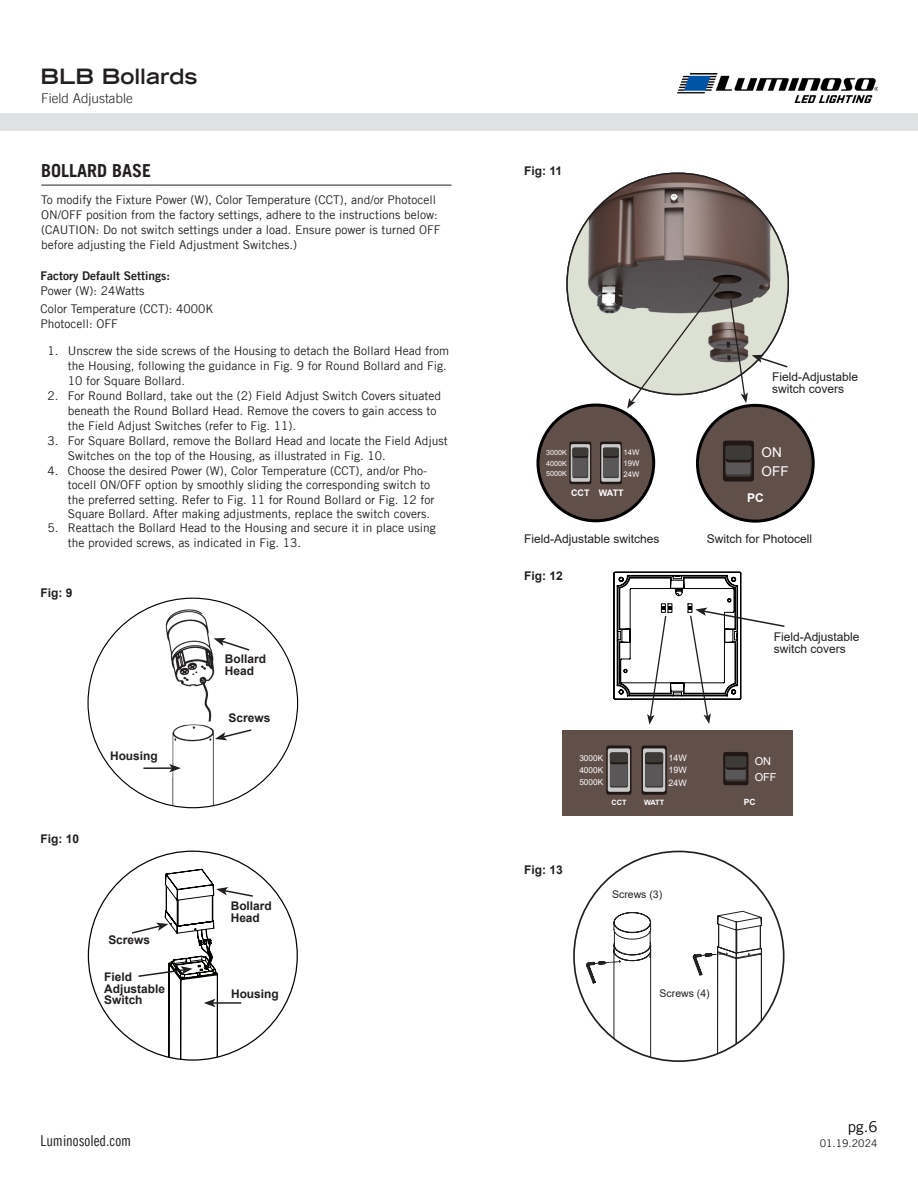
<style>
.page{position:relative;width:918px;height:1188px;background:#fff}
.page>*{position:absolute;margin:0;border:0;box-sizing:border-box;transform-origin:0 0}
.t1{font:700 expanded 21px "Trade Gothic LT";color:#231f20}
.t2{font:700 18px "Trade Gothic LT";color:#231f20}
.t3{font:15px "Trade Gothic LT Cond Eighteen";color:#231f20}
.t4{font:15px "Trade Gothic LT";color:#040503}
.t5{font:300 13.5px "Trade Gothic LT";color:#231f20}
.t6{font:13.5px/19.5px "Arial";color:#fff}
.t7{font:12px/15px "Trade Gothic LT";color:#231f20}
.t8{font:700 12px "Arial";color:#231f20}
.t9{font:12px "Arial";color:#231f20}
.t10{font:12px "Trade Gothic LT Bold Two";color:#231f20}
.t11{font:700 12px "Arial";color:#fff}
.t12{font:10.95px/15.9px "Arial";color:#fff}
.t13{font:10.5px "Arial";color:#231f20}
.t14{font:10.5px "Trade Gothic LT";color:#231f20}
.t15{font:700 9px "Arial";color:#fff}
.t16{font:8.85px/12.8px "Arial";color:#fff;text-align:justify}
.t17{font:700 8.55px "Arial";color:#fff}
.t18{font:8.25px/11.9px "Arial";color:#fff;text-align:justify}
.t19{font:7.65px/11.1px "Arial";color:#fff;text-align:justify}
.t20{font:700 7.35px "Arial";color:#fff}
.t21{font:7.2px/10.4px "Arial";color:#fff;text-align:justify}
</style>
<div class="page">
<img style="left:678px;top:74px;width:200px;height:28px">
<div style="left:0;top:113px;width:918px;height:18px;background:#e0e1e3"></div>
<hr style="left:42px;top:185px;width:409px;height:1px;background:#231f20">
<img style="left:166px;top:609px;width:48px;height:112px">
<img style="left:171px;top:725px;width:43px;height:83px">
<svg style="left:214px;top:638px;width:36px;height:13px"></svg>
<svg style="left:215px;top:729px;width:37px;height:11px"></svg>
<hr style="left:143px;top:767px;width:29px;height:2px;background:#231f20">
<svg style="left:169px;top:764px;width:12px;height:8px"></svg>
<svg style="left:130px;top:869px;width:125px;height:191px"></svg>
<div style="left:538px;top:405px;width:116px;height:116px;background:#614f4a;border-radius:50%"></div>
<div style="left:536px;top:404px;width:119px;height:118px;border:3px solid #000;border-radius:50%"></div>
<svg style="left:569px;top:442px;width:22px;height:42px"></svg>
<svg style="left:571px;top:444px;width:19px;height:38px"></svg>
<svg style="left:573px;top:448px;width:15px;height:30px"></svg>
<div style="left:573px;top:448px;width:14px;height:29px;background:#595757"></div>
<div style="left:573px;top:448px;width:15px;height:10px;background:#261e1b;border-radius:2px"></div>
<div style="left:573px;top:448px;width:15px;height:8px;background:#3d3b38;border-radius:2px"></div>
<div style="left:600px;top:442px;width:22px;height:42px;background:#211714;border-radius:2px"></div>
<div style="left:601px;top:444px;width:20px;height:38px;background:#c9c9c9;border-radius:2px"></div>
<svg style="left:603px;top:448px;width:16px;height:30px"></svg>
<div style="left:603px;top:448px;width:15px;height:29px;background:#595757"></div>
<div style="left:603px;top:448px;width:16px;height:10px;background:#261e1b;border-radius:2px"></div>
<div style="left:603px;top:448px;width:16px;height:8px;background:#3d3b38;border-radius:2px"></div>
<div style="left:697px;top:405px;width:116px;height:116px;background:#614f4a;border-radius:50%"></div>
<div style="left:696px;top:404px;width:119px;height:119px;border:3px solid #000;border-radius:50%"></div>
<svg style="left:723px;top:441px;width:31px;height:40px"></svg>
<div style="left:726px;top:446px;width:25px;height:31px;background:#3d3b38;border-radius:2px"></div>
<div style="left:726px;top:446px;width:24px;height:28px;background:#595757;border-radius:2px"></div>
<div style="left:726px;top:446px;width:25px;height:16px;background:#211714;border-radius:3px"></div>
<div style="left:726px;top:446px;width:25px;height:14px;background:#3d3b38;border-radius:3px"></div>
<div style="left:562px;top:731px;width:231px;height:85px;background:#614f4a"></div>
<div style="left:606px;top:746px;width:26px;height:49px;background:linear-gradient(to right,#241a17,#211714);border-radius:2px"></div>
<svg style="left:608px;top:748px;width:22px;height:44px"></svg>
<div style="left:610px;top:753px;width:18px;height:35px;background:#3d3b38;border-radius:2px"></div>
<div style="left:610px;top:753px;width:17px;height:33px;background:#595757;border-radius:2px"></div>
<div style="left:610px;top:753px;width:18px;height:11px;background:#2b2421;border-radius:2px"></div>
<div style="left:610px;top:753px;width:18px;height:9px;background:#3d3b38;border-radius:2px"></div>
<svg style="left:642px;top:746px;width:25px;height:49px"></svg>
<svg style="left:643px;top:748px;width:22px;height:44px"></svg>
<div style="left:645px;top:753px;width:18px;height:35px;background:#3d3b38;border-radius:2px"></div>
<div style="left:645px;top:753px;width:17px;height:33px;background:#595757;border-radius:2px"></div>
<div style="left:645px;top:753px;width:18px;height:11px;background:#2b2421;border-radius:2px"></div>
<div style="left:645px;top:753px;width:18px;height:9px;background:#3d3b38;border-radius:2px"></div>
<div style="left:723px;top:752px;width:25px;height:33px;background:#211714;border-radius:2px"></div>
<div style="left:725px;top:756px;width:21px;height:25px;background:#494745;border-radius:2px"></div>
<div style="left:725px;top:756px;width:20px;height:23px;background:#595757;border-radius:2px"></div>
<div style="left:725px;top:756px;width:21px;height:14px;background:#211714;border-radius:3px"></div>
<div style="left:725px;top:756px;width:21px;height:12px;background:#3d3b38;border-radius:3px"></div>
<img style="left:567px;top:173px;width:221px;height:221px;border-radius:105px">
<svg style="left:627px;top:280px;width:96px;height:129px;background:#b6b7af"></svg>
<svg style="left:729px;top:298px;width:60px;height:105px"></svg>
<svg style="left:693px;top:911px;width:69px;height:150px"></svg>
<svg style="left:586px;top:912px;width:65px;height:147px"></svg>
<svg style="left:613px;top:571px;width:172px;height:154px"></svg>
<p class="t1" style="left:40px;top:63px;width:158px">BLB Bollards</p>
<p class="t5" style="left:41px;top:91px;width:93px">Field Adjustable</p>
<p class="t2" style="left:41px;top:160px;width:112px">BOLLARD BASE</p>
<p class="t7" style="left:41px;top:192px;width:398px">To modify the Fixture Power (W), Color Temperature (CCT), and/or Photocell<br>ON/OFF position from the factory settings, adhere to the instructions below:</p>
<p class="t7" style="left:41px;top:222px;width:401px">(CAUTION: Do not switch settings under a load. Ensure power is turned OFF before adjusting the Field Adjustment Switches.)</p>
<p class="t10" style="left:41px;top:268px;width:131px">Factory Default Settings:</p>
<p class="t7" style="left:41px;top:283px;width:106px">Power (W): 24Watts</p>
<p class="t7" style="left:41px;top:301px;width:174px">Color Temperature (CCT): 4000K</p>
<p class="t7" style="left:41px;top:316px;width:79px">Photocell: OFF</p>
<p class="t7" style="left:68px;top:343px;width:383px;text-indent:-20px">1. Unscrew the side screws of the Housing to detach the Bollard Head from the Housing, following the guidance in Fig. 9 for Round Bollard and Fig.<br>10 for Square Bollard.</p>
<p class="t7" style="left:68px;top:388px;width:375px;text-indent:-20px">2. For Round Bollard, take out the (2) Field Adjust Switch Covers situated beneath the Round Bollard Head. Remove the covers to gain access to the Field Adjust Switches (refer to Fig. 11).</p>
<p class="t7" style="left:68px;top:433px;width:381px;text-indent:-20px">3. For Square Bollard, remove the Bollard Head and locate the Field Adjust<br>Switches on the top of the Housing, as illustrated in Fig. 10.</p>
<p class="t7" style="left:68px;top:463px;width:368px;line-height:14.4px;text-indent:-20px">4. Choose the desired Power (W), Color Temperature (CCT), and/or Pho&shy;tocell ON/OFF option by smoothly sliding the corresponding switch to the preferred setting. Refer to Fig. 11 for Round Bollard or Fig. 12 for Square Bollard. After making adjustments, replace the switch covers.</p>
<p class="t7" style="left:68px;top:521px;width:369px;line-height:14.4px;text-indent:-20px">5. Reattach the Bollard Head to the Housing and secure it in place using the provided screws, as indicated in Fig. 13.</p>
<p class="t8" style="left:40px;top:584px;width:34px">Fig: 9</p>
<p class="t8" style="left:110px;top:748px;width:49px">Housing</p>
<p class="t8" style="left:225px;top:651px;width:43px">Bollard</p>
<p class="t8" style="left:225px;top:662px;width:31px">Head</p>
<p class="t8" style="left:229px;top:710px;width:43px">Screws</p>
<p class="t8" style="left:40px;top:830px;width:40px">Fig: 10</p>
<p class="t8" style="left:108px;top:931px;width:43px">Screws</p>
<p class="t8" style="left:231px;top:897px;width:43px">Bollard</p>
<p class="t8" style="left:231px;top:909px;width:31px">Head</p>
<p class="t8" style="left:104px;top:968px;width:29px">Field</p>
<p class="t8" style="left:104px;top:980px;width:62px">Adjustable</p>
<p class="t8" style="left:104px;top:992px;width:40px">Switch</p>
<p class="t8" style="left:231px;top:986px;width:49px">Housing</p>
<p class="t3" style="left:40px;top:1132px;width:92px">Luminosoled.com</p>
<p class="t8" style="left:524px;top:162px;width:40px">Fig: 11</p>
<p class="t9" style="left:772px;top:369px;width:87px">Field-Adjustable</p>
<p class="t9" style="left:772px;top:381px;width:74px">switch covers</p>
<p class="t21" style="left:546px;top:448px;width:22px">3000K 4000K 5000K</p>
<p class="t19" style="left:624px;top:446px;width:17px">14W 19W 24W</p>
<p class="t6" style="left:762px;top:442px;width:28px">ON<br>OFF</p>
<p class="t15" style="left:571px;top:487px;width:20px">CCT</p>
<p class="t15" style="left:599px;top:487px;width:26px">WATT</p>
<p class="t11" style="left:747px;top:489px;width:18px">PC</p>
<p class="t9" style="left:524px;top:530px;width:137px">Field-Adjustable switches</p>
<p class="t9" style="left:707px;top:530px;width:107px">Switch for Photocell</p>
<p class="t8" style="left:524px;top:568px;width:40px">Fig: 12</p>
<p class="t9" style="left:774px;top:629px;width:87px">Field-Adjustable</p>
<p class="t9" style="left:774px;top:641px;width:74px">switch covers</p>
<p class="t18" style="left:579px;top:752px;width:25px">3000K 4000K 5000K</p>
<p class="t16" style="left:669px;top:751px;width:20px">14W 19W 24W</p>
<p class="t12" style="left:755px;top:753px;width:23px">ON<br>OFF</p>
<p class="t20" style="left:612px;top:797px;width:17px">CCT</p>
<p class="t20" style="left:644px;top:797px;width:22px">WATT</p>
<p class="t17" style="left:744px;top:796px;width:13px">PC</p>
<p class="t8" style="left:524px;top:861px;width:40px">Fig: 13</p>
<p class="t13" style="left:612px;top:887px;width:52px">Screws (3)</p>
<p class="t13" style="left:660px;top:986px;width:52px">Screws (4)</p>
<p class="t4" style="left:848px;top:1117px;width:31px">pg.6</p>
<p class="t14" style="left:820px;top:1137px;width:59px">01.19.2024</p>
</div>
